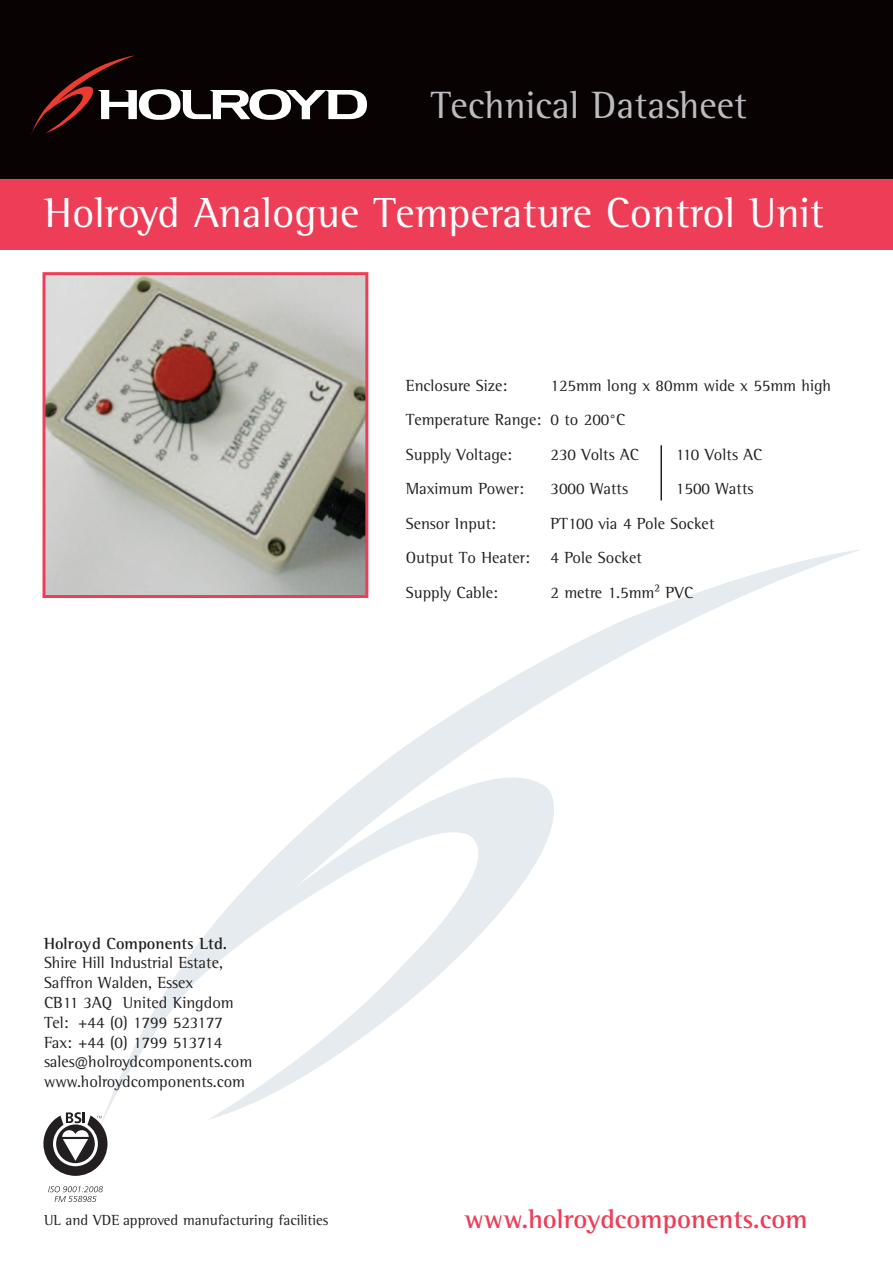
<style>
.page{position:relative;width:893px;height:1263px;background:#fff}
.page>*{position:absolute;margin:0;border:0;box-sizing:border-box;transform-origin:0 0}
.t1{font:43.05px "Rotis Semi Serif Std";color:#fff}
.t2{font:39px "Rotis Semi Serif Std";color:#bcbdc0}
.t3{font:700 27px "Rotis Semi Serif Std";color:#ee3d56}
.t4{font:16.5px/19.8px "Rotis Semi Serif Std";color:#231f20}
.t5{font:700 16.5px "Rotis Semi Serif Std";color:#231f20}
.t6{font:15px "Rotis Semi Serif Std";color:#231f20}
</style>
<div class="page">
<div style="left:0;top:177px;width:893px;height:72px;background:#ee3d56"></div>
<svg style="left:106px;top:549px;width:755px;height:570px"></svg>
<div style="left:0;top:0;width:893px;height:179px;background:#080302"></div>
<img style="left:47px;top:276px;width:317px;height:318px">
<div style="left:43px;top:272px;width:325px;height:326px;border:3px solid #ee3d56"></div>
<svg style="left:31px;top:55px;width:336px;height:80px"></svg>
<svg style="left:43px;top:1112px;width:64px;height:64px"></svg>
<svg style="left:48px;top:1186px;width:55px;height:16px"></svg>
<hr style="left:660px;top:445px;width:2px;height:55px;background:#231f20">
<h2 class="t2" style="left:430px;top:91px;width:318px">Technical Datasheet</h2>
<h1 class="t1" style="left:44px;top:197px;width:781px">Holroyd Analogue Temperature Control Unit</h1>
<p class="t4" style="left:406px;top:377px;width:103px">Enclosure Size:</p>
<p class="t4" style="left:406px;top:369px;width:427px;line-height:34.5px;text-indent:145px">125mm long x 80mm wide x 55mm high<br>Temperature Range: 0 to 200°C<br>Supply Voltage:</p>
<p class="t4" style="left:550px;top:446px;width:90px">230 Volts AC</p>
<p class="t4" style="left:676px;top:446px;width:88px">110 Volts AC</p>
<p class="t5" style="left:44px;top:937px;width:185px">Holroyd Components Ltd.</p>
<p class="t4" style="left:44px;top:954px;width:210px">Shire Hill Industrial Estate,<br>Saffron Walden, Essex<br>CB11 3AQ United Kingdom<br>Tel: +44 (0) 1799 523177<br>Fax: +44 (0) 1799 513714 sales@holroydcomponents.com www.holroydcomponents.com</p>
<p class="t4" style="left:406px;top:480px;width:120px">Maximum Power:</p>
<p class="t4" style="left:550px;top:480px;width:79px">3000 Watts</p>
<p class="t4" style="left:676px;top:480px;width:79px">1500 Watts</p>
<p class="t4" style="left:406px;top:515px;width:92px">Sensor Input:</p>
<p class="t4" style="left:406px;top:507px;width:310px;line-height:34.5px;text-indent:145px">PT100 via 4 Pole Socket<br>Output To Heater: 4 Pole Socket<br>Supply Cable:</p>
<p class="t4" style="left:550px;top:584px;width:144px">2 metre 1.5mm2 PVC</p>
<p class="t6" style="left:44px;top:1214px;width:286px">UL and VDE approved manufacturing facilities</p>
<h3 class="t3" style="left:464px;top:1209px;width:345px">www.holroydcomponents.com</h3>
</div>
